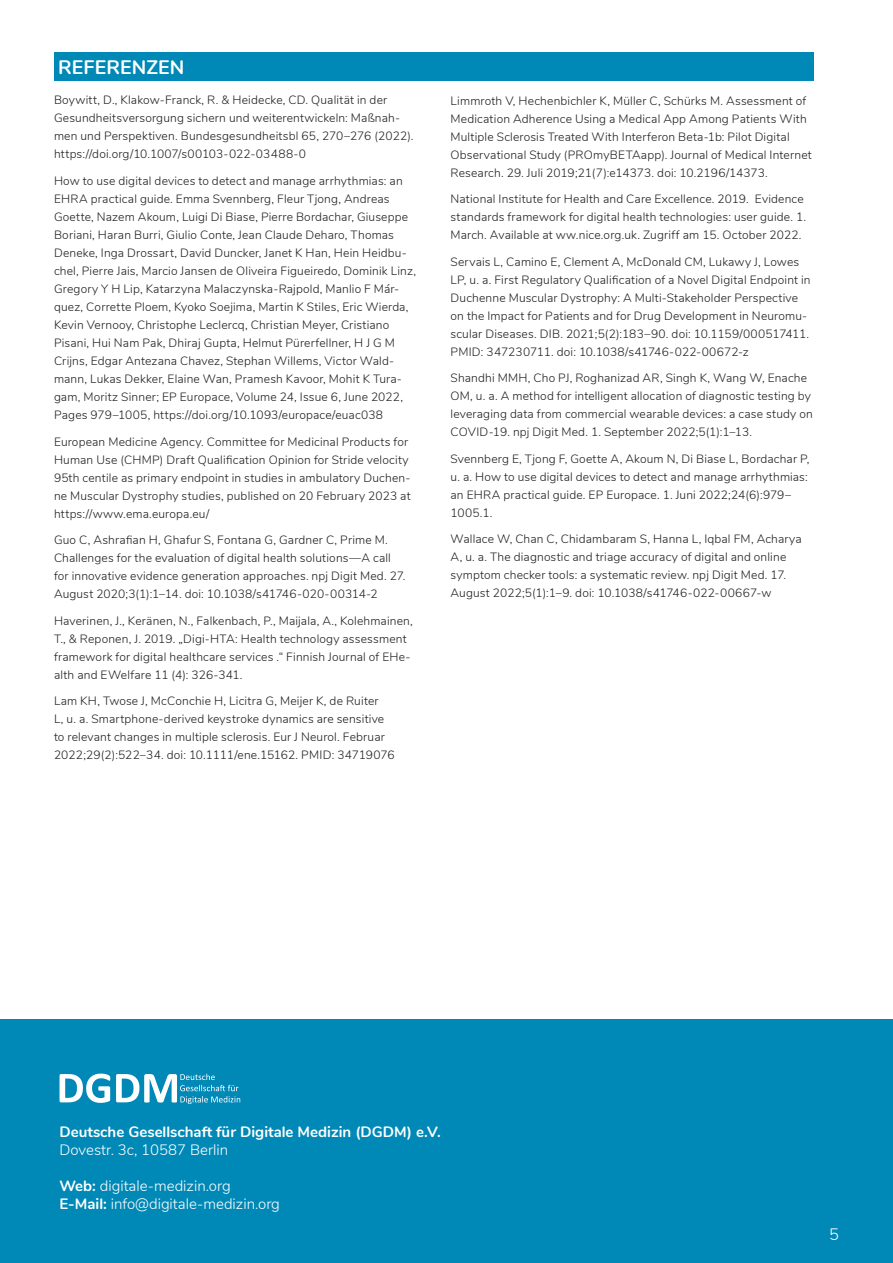
<style>
.page{position:relative;width:893px;height:1263px;background:#fff}
.page>*{position:absolute;margin:0;border:0;box-sizing:border-box;transform-origin:0 0}
.t1{font:700 19.5px "Nunito";letter-spacing:.01em;color:#fff}
.t2{font:300 16.5px "Nunito";color:#fff}
.t3{font:300 15px/18px "Nunito";color:#fff}
.t4{font:700 15px "Nunito";color:#fff}
.t5{font:300 12px/18px "Nunito";letter-spacing:.015em;color:#1d1d1b}
.s1{font-weight:700}
</style>
<div class="page">
<div style="left:0;top:1019px;width:893px;height:244px;background:#0088b7"></div>
<div style="left:54px;top:52px;width:759px;height:29px;background:#0088b7"></div>
<svg style="left:60px;top:1073px;width:50px;height:30px"></svg>
<svg style="left:116px;top:1073px;width:124px;height:31px"></svg>
<h1 class="t1" style="left:58px;top:53px;width:128px">REFERENZEN</h1>
<p class="t5" style="left:54px;top:91px;width:361px">Boywitt, D., Klakow-Franck, R. &amp; Heidecke, CD. Qualität in der Gesundheitsversorgung sichern und weiterentwickeln: Maßnah&shy;men und Perspektiven. Bundesgesundheitsbl 65, 270–276 (2022). https://doi.org/10.1007/s00103-022-03488-0</p>
<p class="t5" style="left:54px;top:171px;width:363px">How to use digital devices to detect and manage arrhythmias: an EHRA practical guide. Emma Svennberg, Fleur Tjong, Andreas Goette, Nazem Akoum, Luigi Di Biase, Pierre Bordachar, Giuseppe Boriani, Haran Burri, Giulio Conte, Jean Claude Deharo, Thomas Deneke, Inga Drossart, David Duncker, Janet K Han, Hein Heidbu&shy;chel, Pierre Jais, Marcio Jansen de Oliveira Figueiredo, Dominik Linz, Gregory Y H Lip, Katarzyna Malaczynska-Rajpold, Manlio F Már&shy;quez, Corrette Ploem, Kyoko Soejima, Martin K Stiles, Eric Wierda, Kevin Vernooy, Christophe Leclercq, Christian Meyer, Cristiano Pisani, Hui Nam Pak, Dhiraj Gupta, Helmut Pürerfellner, H J G M Crijns, Edgar Antezana Chavez, Stephan Willems, Victor Wald&shy;mann, Lukas Dekker, Elaine Wan, Pramesh Kavoor, Mohit K Tura&shy;gam, Moritz Sinner; EP Europace, Volume 24, Issue 6, June 2022, Pages 979–1005, https://doi.org/10.1093/europace/euac038</p>
<p class="t5" style="left:54px;top:432px;width:358px">European Medicine Agency. Committee for Medicinal Products for Human Use (CHMP) Draft Qualification Opinion for Stride velocity 95th centile as primary endpoint in studies in ambulatory Duchen&shy;ne Muscular Dystrophy studies, published on 20 February 2023 at https://www.ema.europa.eu/</p>
<p class="t5" style="left:54px;top:530px;width:353px">Guo C, Ashrafian H, Ghafur S, Fontana G, Gardner C, Prime M.<br>Challenges for the evaluation of digital health solutions—A call for innovative evidence generation approaches. npj Digit Med. 27.<br>August 2020;3(1):1–14. doi: 10.1038/s41746-020-00314-2</p>
<p class="t5" style="left:54px;top:611px;width:360px">Haverinen, J., Keränen, N., Falkenbach, P., Maijala, A., Kolehmainen, T., &amp; Reponen, J. 2019. „Digi-HTA: Health technology assessment framework for digital healthcare services .“ Finnish Journal of EHe&shy;alth and EWelfare 11 (4): 326-341.</p>
<p class="t5" style="left:54px;top:691px;width:342px">Lam KH, Twose J, McConchie H, Licitra G, Meijer K, de Ruiter<br>L, u. a. Smartphone-derived keystroke dynamics are sensitive to relevant changes in multiple sclerosis. Eur J Neurol. Februar 2022;29(2):522–34. doi: 10.1111/ene.15162. PMID: 34719076</p>
<p class="t5" style="left:450px;top:91px;width:363px">Limmroth V, Hechenbichler K, Müller C, Schürks M. Assessment of Medication Adherence Using a Medical App Among Patients With Multiple Sclerosis Treated With Interferon Beta-1b: Pilot Digital Observational Study (PROmyBETAapp). Journal of Medical Internet Research. 29. Juli 2019;21(7):e14373. doi: 10.2196/14373.</p>
<p class="t5" style="left:450px;top:189px;width:357px">National Institute for Health and Care Excellence. 2019. Evidence standards framework for digital health technologies: user guide. 1.<br>March. Available at ww.nice.org.uk. Zugriff am 15. October 2022.</p>
<p class="t5" style="left:450px;top:252px;width:362px">Servais L, Camino E, Clement A, McDonald CM, Lukawy J, Lowes LP, u. a. First Regulatory Qualification of a Novel Digital Endpoint in Duchenne Muscular Dystrophy: A Multi-Stakeholder Perspective on the Impact for Patients and for Drug Development in Neuromu&shy;scular Diseases. DIB. 2021;5(2):183–90. doi: 10.1159/000517411.<br>PMID: 347230711. doi: 10.1038/s41746-022-00672-z</p>
<p class="t5" style="left:450px;top:368px;width:364px">Shandhi MMH, Cho PJ, Roghanizad AR, Singh K, Wang W, Enache OM, u. a. A method for intelligent allocation of diagnostic testing by leveraging data from commercial wearable devices: a case study on COVID-19. npj Digit Med. 1. September 2022;5(1):1–13.</p>
<p class="t5" style="left:450px;top:449px;width:360px">Svennberg E, Tjong F, Goette A, Akoum N, Di Biase L, Bordachar P, u. a. How to use digital devices to detect and manage arrhythmias: an EHRA practical guide. EP Europace. 1. Juni 2022;24(6):979– 1005.1.</p>
<p class="t5" style="left:450px;top:529px;width:353px">Wallace W, Chan C, Chidambaram S, Hanna L, Iqbal FM, Acharya A, u. a. The diagnostic and triage accuracy of digital and online symptom checker tools: a systematic review. npj Digit Med. 17.<br>August 2022;5(1):1–9. doi: 10.1038/s41746-022-00667-w</p>
<p class="t4" style="left:60px;top:1121px;width:383px">Deutsche Gesellschaft für Digitale Medizin (DGDM) e.V.</p>
<p class="t3" style="left:60px;top:1140px;width:170px">Dovestr. 3c, 10587 Berlin</p>
<p class="t3" style="left:60px;top:1176px;width:222px"><span class="s1">Web:</span> digitale-medizin.org<br><span class="s1">E-Mail:</span> info@digitale-medizin.org</p>
<h2 class="t2" style="left:829px;top:1222px;width:11px">5</h2>
</div>
